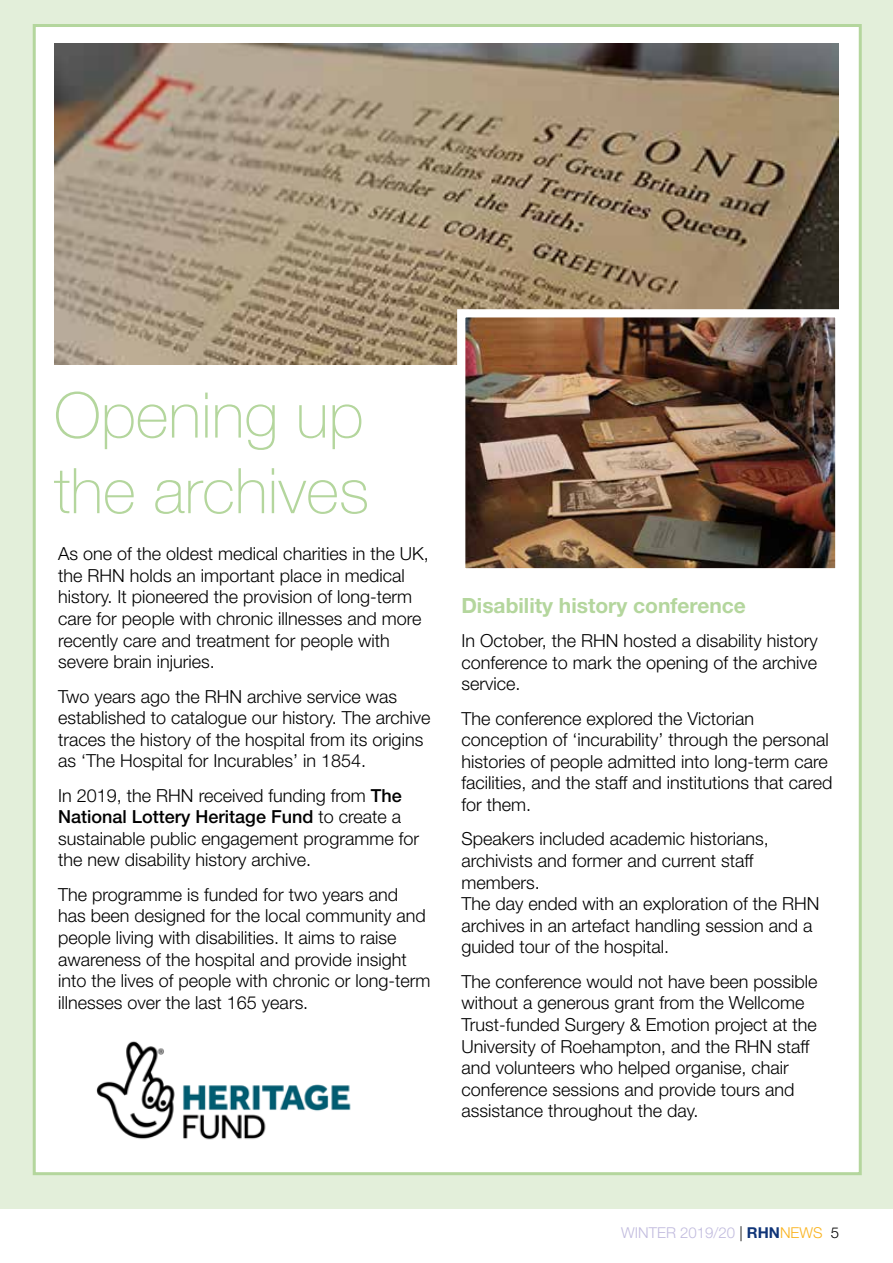
<style>
.page{position:relative;width:893px;height:1263px;background:#fff}
.page>*{position:absolute;margin:0;border:0;box-sizing:border-box;transform-origin:0 0}
.t1{font:100 63px/75.6px "Helvetica Neue LT Std";color:#b4d69d}
.t2{font:700 21px "Helvetica Neue LT Std";color:#b4d69d}
.t3{font:300 18px/21.6px "Helvetica Neue LT Std";color:#000}
.t4{font:300 15px "Helvetica Neue LT Std";color:#c1bbde}
.s1{font-weight:500}
.s2{color:#000}
.s3{font-weight:700;color:#103578}
.s4{color:#fab31e}
</style>
<div class="page">
<div style="left:0;top:0;width:893px;height:1209px;background:#e3efda"></div>
<div style="left:33px;top:24px;width:829px;height:1151px;background:#fff;border:3px solid #b4d69d"></div>
<img style="left:54px;top:44px;width:785px;height:321px">
<img style="left:96px;top:1041px;width:255px;height:99px">
<img style="left:466px;top:318px;width:368px;height:249px">
<div style="left:457px;top:309px;width:386px;height:267px;border:8px solid #fff"></div>
<h1 class="t1" style="left:54px;top:377px;width:317px">Opening up the archives</h1>
<p class="t3" style="left:58px;top:542px;width:372px">As one of the oldest medical charities in the UK, the RHN holds an important place in medical history. It pioneered the provision of long-term care for people with chronic illnesses and more recently care and treatment for people with severe brain injuries.</p>
<p class="t3" style="left:58px;top:685px;width:374px">Two years ago the RHN archive service was established to catalogue our history. The archive traces the history of the hospital from its origins as ‘The Hospital for Incurables’ in 1854.</p>
<p class="t3" style="left:58px;top:784px;width:362px">In 2019, the RHN received funding from <span class="s1">The National Lottery Heritage Fund</span> to create a sustainable public engagement programme for the new disability history archive.</p>
<p class="t3" style="left:58px;top:883px;width:374px">The programme is funded for two years and<br>has been designed for the local community and people living with disabilities. It aims to raise awareness of the hospital and provide insight into the lives of people with chronic or long-term illnesses over the last 165 years.</p>
<p class="t2" style="left:461px;top:592px;width:286px">Disability history conference</p>
<p class="t3" style="left:461px;top:629px;width:358px;text-align:justify">In October, the RHN hosted a disability history conference to mark the opening of the archive service.</p>
<p class="t3" style="left:461px;top:707px;width:373px">The conference explored the Victorian conception of ‘incurability’ through the personal histories of people admitted into long-term care facilities, and the staff and institutions that cared for them.</p>
<p class="t3" style="left:461px;top:828px;width:360px">Speakers included academic historians, archivists and former and current staff members.<br>The day ended with an exploration of the RHN archives in an artefact handling session and a guided tour of the hospital.</p>
<p class="t3" style="left:461px;top:970px;width:358px">The conference would not have been possible without a generous grant from the Wellcome Trust-funded Surgery &amp; Emotion project at the University of Roehampton, and the RHN staff and volunteers who helped organise, chair conference sessions and provide tours and assistance throughout the day.</p>
<p class="t4" style="left:621px;top:1224px;width:219px">WINTER 2019/20 <span class="s2">|</span> <span class="s3">RHN</span><span class="s4">NEWS</span> <span class="s2">5</span></p>
</div>
